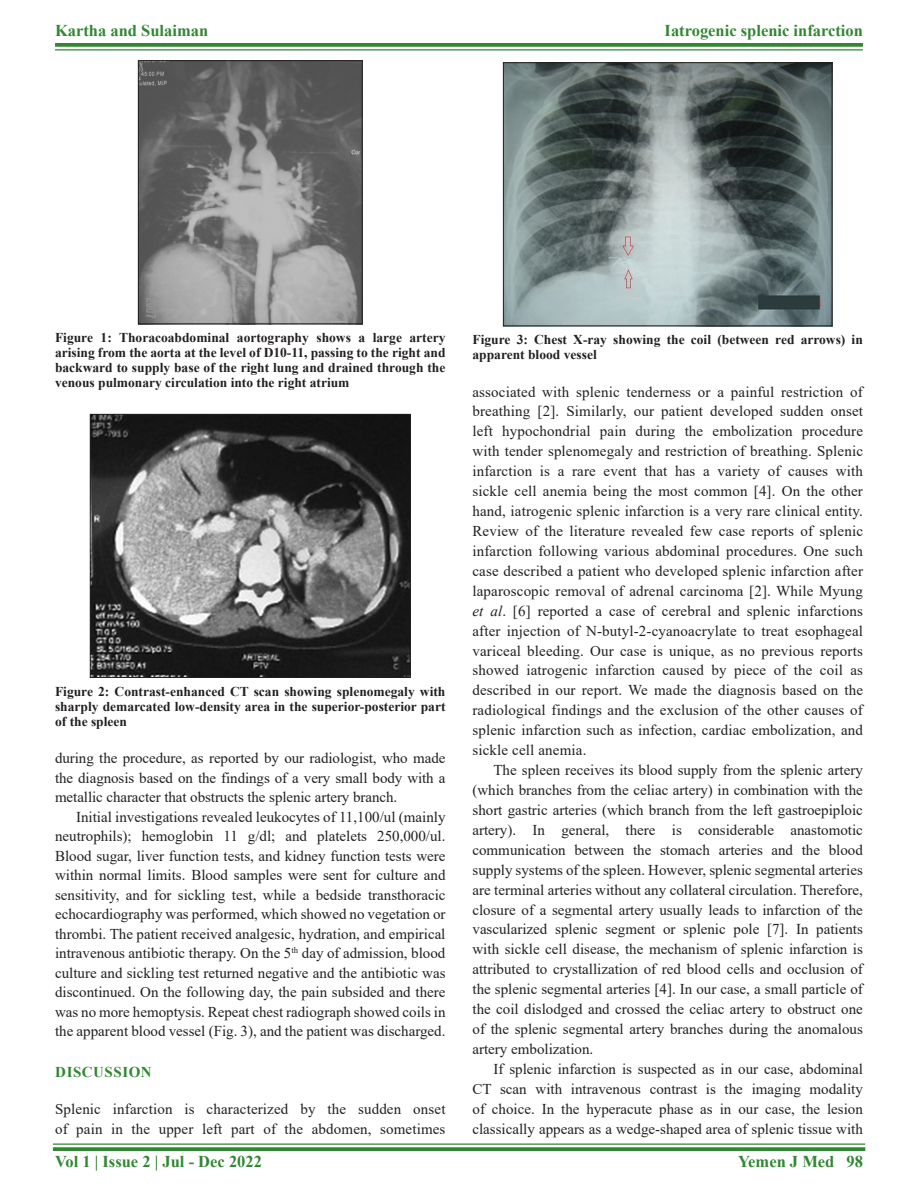
<style>
.page{position:relative;width:918px;height:1188px;background:#fff}
.page>*{position:absolute;margin:0;border:0;box-sizing:border-box;transform-origin:0 0}
.RF{font:700 16.5px "Times New Roman";color:#318732}
.TX{font:15px/20px "Times New Roman";color:#231f20;text-align:justify}
.TXFL{font:15px/20px "Times New Roman";letter-spacing:.01em;color:#231f20}
.t1{font:700 15px "Times New Roman";letter-spacing:.035em;color:#318732}
.FGC{font:700 13.5px/15px "Times New Roman";color:#231f20;text-align:justify}
.s1{font-style:italic}
</style>
<div class="page">
<svg style="left:55px;top:43px;width:808px;height:4px;background:#3d8e3e"></svg>
<hr style="left:55px;top:49px;width:808px;height:2px;background:#318732">
<hr style="left:53px;top:1143px;width:812px;height:2px;background:#318732">
<svg style="left:53px;top:1147px;width:812px;height:4px;background:#3d8e3e"></svg>
<img style="left:92px;top:416px;width:316px;height:260px">
<div style="left:90px;top:414px;width:320px;height:264px;border:1px solid #231f20"></div>
<img style="left:140px;top:62px;width:220px;height:260px">
<div style="left:138px;top:60px;width:224px;height:264px;border:1px solid #231f20"></div>
<img style="left:505px;top:65px;width:325px;height:259px">
<div style="left:503px;top:63px;width:329px;height:263px;border:1px solid #231f20"></div>
<p class="RF" style="left:55px;top:18px;width:155px">Kartha and Sulaiman</p>
<p class="RF" style="left:665px;top:18px;width:200px">Iatrogenic splenic infarction</p>
<p class="FGC" style="left:55px;top:330px;width:392px">Figure 1: Thoracoabdominal aortography shows a large artery arising from the aorta at the level of D10-11, passing to the right and backward to supply base of the right lung and drained through the venous pulmonary circulation into the right atrium</p>
<p class="FGC" style="left:472px;top:332px;width:392px">Figure 3: Chest X-ray showing the coil (between red arrows) in apparent blood vessel</p>
<p class="TXFL" style="left:472px;top:381px;width:392px;text-align:justify">associated with splenic tenderness or a painful restriction of breathing [2]. Similarly, our patient developed sudden onset left hypochondrial pain during the embolization procedure with tender splenomegaly and restriction of breathing. Splenic infarction is a rare event that has a variety of causes with sickle cell anemia being the most common [4]. On the other hand, iatrogenic splenic infarction is a very rare clinical entity.<br>Review of the literature revealed few case reports of splenic infarction following various abdominal procedures. One such case described a patient who developed splenic infarction after laparoscopic removal of adrenal carcinoma [2]. While Myung <span class="s1">et al</span>. [6] reported a case of cerebral and splenic infarctions after injection of N-butyl-2-cyanoacrylate to treat esophageal variceal bleeding. Our case is unique, as no previous reports showed iatrogenic infarction caused by piece of the coil as described in our report. We made the diagnosis based on the radiological findings and the exclusion of the other causes of splenic infarction such as infection, cardiac embolization, and sickle cell anemia.</p>
<p class="TX" style="left:472px;top:760px;width:392px;text-indent:21px">The spleen receives its blood supply from the splenic artery (which branches from the celiac artery) in combination with the short gastric arteries (which branch from the left gastroepiploic artery). In general, there is considerable anastomotic communication between the stomach arteries and the blood supply systems of the spleen. However, splenic segmental arteries are terminal arteries without any collateral circulation. Therefore, closure of a segmental artery usually leads to infarction of the vascularized splenic segment or splenic pole [7]. In patients with sickle cell disease, the mechanism of splenic infarction is attributed to crystallization of red blood cells and occlusion of the splenic segmental arteries [4]. In our case, a small particle of the coil dislodged and crossed the celiac artery to obstruct one of the splenic segmental artery branches during the anomalous artery embolization.</p>
<p class="TX" style="left:472px;top:1058px;width:392px;text-indent:21px">If splenic infarction is suspected as in our case, abdominal CT scan with intravenous contrast is the imaging modality of choice. In the hyperacute phase as in our case, the lesion classically appears as a wedge-shaped area of splenic tissue with</p>
<p class="FGC" style="left:55px;top:683px;width:392px">Figure 2: Contrast-enhanced CT scan showing splenomegaly with sharply demarcated low-density area in the superior-posterior part of the spleen</p>
<p class="TX" style="left:55px;top:748px;width:392px;line-height:19.5px">during the procedure, as reported by our radiologist, who made the diagnosis based on the findings of a very small body with a metallic character that obstructs the splenic artery branch.</p>
<p class="TX" style="left:55px;top:806px;width:392px;line-height:19.5px;text-indent:21px">Initial investigations revealed leukocytes of 11,100/ul (mainly neutrophils); hemoglobin 11 g/dl; and platelets 250,000/ul.<br>Blood sugar, liver function tests, and kidney function tests were within normal limits. Blood samples were sent for culture and sensitivity, and for sickling test, while a bedside transthoracic echocardiography was performed, which showed no vegetation or thrombi. The patient received analgesic, hydration, and empirical intravenous antibiotic therapy. On the 5<sup>th</sup> day of admission, blood culture and sickling test returned negative and the antibiotic was discontinued. On the following day, the pain subsided and there was no more hemoptysis. Repeat chest radiograph showed coils in the apparent blood vessel (Fig. 3), and the patient was discharged.</p>
<h1 class="t1" style="left:55px;top:1061px;width:98px">DISCUSSION</h1>
<p class="TXFL" style="left:55px;top:1099px;width:392px;line-height:19.5px">Splenic infarction is characterized by the sudden onset of pain in the upper left part of the abdomen, sometimes</p>
<p class="RF" style="left:55px;top:1150px;width:208px">Vol 1 | Issue 2 | Jul - Dec 2022</p>
<p class="RF" style="left:738px;top:1150px;width:126px">Yemen J Med 98</p>
</div>
